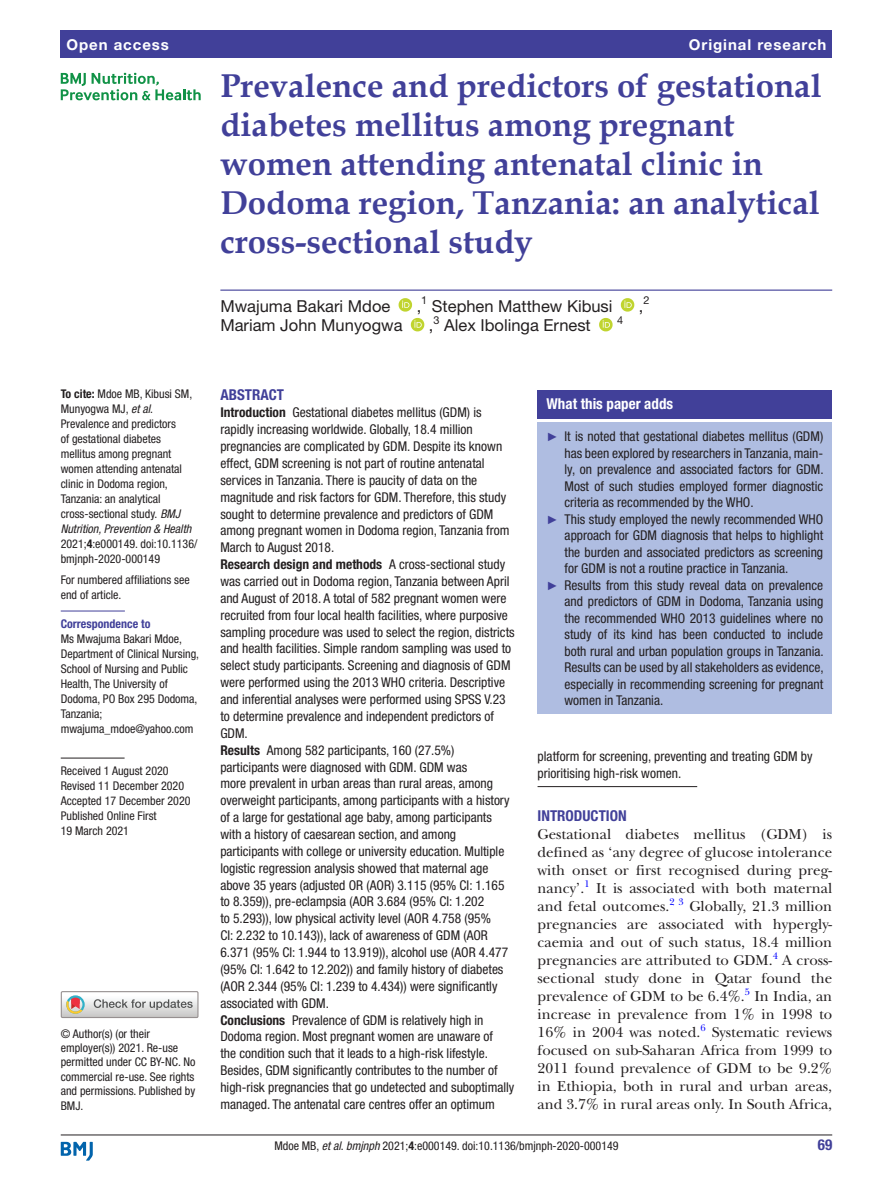
<style>
.page{position:relative;width:893px;height:1191px;background:#fff}
.page>*{position:absolute;margin:0;border:0;box-sizing:border-box;transform-origin:0 0}
.t1{font:700 33px/39px "Book Antiqua";color:#414099}
.t2{font:16.5px "Helvetica Neue LT Std";color:#231f20}
.t3{font:15px/18px "New Baskerville";color:#231f20;text-align:justify}
.t4{font:700 15px "Helvetica Neue LT Std";letter-spacing:.065em;color:#fff}
.t5{font:700 condensed 15px "Helvetica Neue LT Std";color:#414099}
.t6{font:700 condensed 15px "Helvetica Neue LT Std";color:#fff}
.t7{font:condensed 13.5px/16.8px "Helvetica Neue LT Std";color:#231f20}
.t8{font:condensed 12px/15px "Helvetica Neue LT Std";color:#231f20}
.t9{font:700 condensed 12px "Helvetica Neue LT Std";color:#414099}
.t10{font:10.95px "Helvetica Neue LT Std";color:#231f20}
.t11{font:9.9px "New Baskerville";color:#00f}
.s1{font-weight:700}
.s2{font-style:italic}
.s3{font-family:"Arial";font-stretch:normal;font-size:12px;color:#414099}
</style>
<div class="page">
<hr style="left:61px;top:1134px;width:771px;height:1px;background:#231f20">
<svg style="left:61px;top:1141px;width:32px;height:19px"></svg>
<div style="left:61px;top:31px;width:771px;height:27px;background:#414099"></div>
<hr style="left:220px;top:289px;width:612px;height:2px;background:#414099">
<svg style="left:399px;top:298px;width:13px;height:14px"></svg>
<svg style="left:621px;top:298px;width:13px;height:14px"></svg>
<svg style="left:411px;top:318px;width:13px;height:13px"></svg>
<svg style="left:599px;top:318px;width:14px;height:13px"></svg>
<hr style="left:61px;top:610px;width:64px;height:1px;background:#414099">
<hr style="left:61px;top:757px;width:64px;height:1px;background:#231f20">
<div style="left:61px;top:991px;width:138px;height:27px;border:1px solid #969090"></div>
<svg style="left:61px;top:991px;width:137px;height:26px"></svg>
<svg style="left:61px;top:73px;width:140px;height:27px"></svg>
<hr style="left:538px;top:786px;width:159px;height:1px;background:#231f20">
<div style="left:538px;top:390px;width:294px;height:28px;background:#414099"></div>
<div style="left:538px;top:422px;width:294px;height:292px;background:#afbde1"></div>
<p class="t4" style="left:66px;top:35px;width:104px">Open access</p>
<p class="t8" style="left:61px;top:386px;width:138px"><span class="s1">To cite:</span> Mdoe MB, Kibusi SM,<br>Munyogwa MJ, <span class="s2">et al</span>.<br>Prevalence and predictors<br>of gestational diabetes mellitus among pregnant women attending antenatal clinic in Dodoma region,<br>Tanzania: an analytical cross-sectional study. <span class="s2">BMJ<br>Nutrition, Prevention &amp; Health<br></span>2021;<span class="s1">4</span>:e000149. doi:10.1136/ bmjnph-2020-000149</p>
<p class="t8" style="left:61px;top:572px;width:130px">For numbered affiliations see end of article.</p>
<p class="t9" style="left:61px;top:616px;width:91px">Correspondence to</p>
<p class="t8" style="left:61px;top:631px;width:140px">Ms Mwajuma Bakari Mdoe,<br>Department of Clinical Nursing,<br>School of Nursing and Public<br>Health, The University of<br>Dodoma, PO Box 295 Dodoma,<br>Tanzania; mwajuma_mdoe@yahoo.com</p>
<p class="t8" style="left:61px;top:763px;width:131px">Received 1 August 2020<br>Revised 11 December 2020<br>Accepted 17 December 2020<br>Published Online First<br>19 March 2021</p>
<p class="t8" style="left:61px;top:1026px;width:136px;line-height:14.4px">© Author(s) (or their employer(s)) 2021. Re-use permitted under CC BY-NC. No commercial re-use. See rights and permissions. Published by<br>BMJ.</p>
<p class="t4" style="left:689px;top:35px;width:139px">Original research</p>
<h1 class="t1" style="left:220px;top:66px;width:603px">Prevalence and predictors of gestational diabetes mellitus among pregnant women attending antenatal clinic in Dodoma region, Tanzania: an analytical cross-sectional study</h1>
<p class="t2" style="left:220px;top:296px;width:171px">Mwajuma Bakari Mdoe</p>
<p class="t2" style="left:417px;top:296px;width:6px">,</p>
<p class="t10" style="left:421px;top:294px;width:8px">1</p>
<p class="t2" style="left:432px;top:296px;width:182px">Stephen Matthew Kibusi</p>
<p class="t2" style="left:639px;top:296px;width:6px">,</p>
<p class="t10" style="left:643px;top:294px;width:8px">2</p>
<p class="t10" style="left:433px;top:313px;width:8px">3</p>
<p class="t2" style="left:444px;top:316px;width:148px">Alex Ibolinga Ernest</p>
<p class="t10" style="left:617px;top:313px;width:8px">4</p>
<p class="t2" style="left:220px;top:316px;width:184px">Mariam John Munyogwa</p>
<p class="t2" style="left:429px;top:316px;width:6px">,</p>
<p class="t5" style="left:220px;top:386px;width:65px">ABSTRACT</p>
<p class="t7" style="left:220px;top:404px;width:296px"><span class="s1">Introduction</span> Gestational diabetes mellitus (GDM) is rapidly increasing worldwide. Globally, 18.4 million pregnancies are complicated by GDM. Despite its known effect, GDM screening is not part of routine antenatal services in Tanzania. There is paucity of data on the magnitude and risk factors for GDM. Therefore, this study sought to determine prevalence and predictors of GDM among pregnant women in Dodoma region, Tanzania from March to August 2018.<br><span class="s1">Research design and methods</span> A cross-sectional study was carried out in Dodoma region, Tanzania between April and August of 2018. A total of 582 pregnant women were recruited from four local health facilities, where purposive sampling procedure was used to select the region, districts and health facilities. Simple random sampling was used to select study participants. Screening and diagnosis of GDM were performed using the 2013 WHO criteria. Descriptive and inferential analyses were performed using SPSS V.23 to determine prevalence and independent predictors of GDM.<br><span class="s1">Results</span> Among 582 participants, 160 (27.5%) participants were diagnosed with GDM. GDM was<br>more prevalent in urban areas than rural areas, among overweight participants, among participants with a history of a large for gestational age baby, among participants with a history of caesarean section, and among participants with college or university education. Multiple logistic regression analysis showed that maternal age above 35 years (adjusted OR (AOR) 3.115 (95% CI: 1.165 to 8.359)), pre-eclampsia (AOR 3.684 (95% CI: 1.202<br>to 5.293)), low physical activity level (AOR 4.758 (95%<br>CI: 2.232 to 10.143)), lack of awareness of GDM (AOR 6.371 (95% CI: 1.944 to 13.919)), alcohol use (AOR 4.477 (95% CI: 1.642 to 12.202)) and family history of diabetes (AOR 2.344 (95% CI: 1.239 to 4.434)) were significantly associated with GDM.<br><span class="s1">Conclusions</span> Prevalence of GDM is relatively high in Dodoma region. Most pregnant women are unaware of<br>the condition such that it leads to a high-risk lifestyle.<br>Besides, GDM significantly contributes to the number of high-risk pregnancies that go undetected and suboptimally managed. The antenatal care centres offer an optimum</p>
<p class="t6" style="left:547px;top:395px;width:128px">What this paper adds</p>
<p class="t7" style="left:547px;top:428px;width:278px"><span class="s3">►</span> It is noted that gestational diabetes mellitus (GDM)</p>
<p class="t7" style="left:565px;top:444px;width:260px">has been explored by researchers in Tanzania, main-</p>
<p class="t7" style="left:565px;top:461px;width:261px">ly, on prevalence and associated factors for GDM.</p>
<p class="t7" style="left:565px;top:477px;width:260px">Most of such studies employed former diagnostic</p>
<p class="t7" style="left:565px;top:494px;width:191px">criteria as recommended by the WHO.</p>
<p class="t7" style="left:547px;top:510px;width:278px"><span class="s3">►</span> This study employed the newly recommended WHO</p>
<p class="t7" style="left:565px;top:527px;width:260px">approach for GDM diagnosis that helps to highlight</p>
<p class="t7" style="left:565px;top:543px;width:260px">the burden and associated predictors as screening</p>
<p class="t7" style="left:565px;top:560px;width:225px">for GDM is not a routine practice in Tanzania.</p>
<p class="t7" style="left:547px;top:576px;width:278px"><span class="s3">►</span> Results from this study reveal data on prevalence</p>
<p class="t7" style="left:565px;top:593px;width:260px">and predictors of GDM in Dodoma, Tanzania using</p>
<p class="t7" style="left:565px;top:609px;width:260px">the recommended WHO 2013 guidelines where no</p>
<p class="t7" style="left:565px;top:626px;width:260px">study of its kind has been conducted to include</p>
<p class="t7" style="left:565px;top:642px;width:261px">both rural and urban population groups in Tanzania.</p>
<p class="t7" style="left:565px;top:659px;width:261px">Results can be used by all stakeholders as evidence,</p>
<p class="t7" style="left:565px;top:675px;width:260px">especially in recommending screening for pregnant</p>
<p class="t7" style="left:565px;top:692px;width:100px">women in Tanzania.</p>
<p class="t7" style="left:538px;top:748px;width:277px">platform for screening, preventing and treating GDM by prioritising high-risk women.</p>
<p class="t5" style="left:538px;top:807px;width:91px">INTRODUCTION</p>
<p class="t3" style="left:538px;top:825px;width:296px">Gestational diabetes mellitus (GDM) is defined as ‘any degree of glucose intolerance with onset or first recognised during preg&shy;nancy’.</p>
<p class="t11" style="left:584px;top:877px;width:7px">1</p>
<p class="t3" style="left:538px;top:879px;width:296px;text-indent:59px">It is associated with both maternal and fetal outcomes.</p>
<p class="t11" style="left:669px;top:895px;width:16px">2 3</p>
<p class="t3" style="left:538px;top:897px;width:296px;text-indent:152px">Globally, 21.3 million pregnancies are associated with hypergly&shy;caemia and out of such status, 18.4 million pregnancies are attributed to GDM.</p>
<p class="t11" style="left:773px;top:949px;width:7px">4</p>
<p class="t3" style="left:538px;top:951px;width:296px;text-indent:245px">A cross&shy;sectional study done in Qatar found the prevalence of GDM to be 6.4%.</p>
<p class="t11" style="left:745px;top:985px;width:7px">5</p>
<p class="t3" style="left:538px;top:987px;width:296px;text-indent:217px">In India, an increase in prevalence from 1% in 1998 to 16% in 2004 was noted.</p>
<p class="t11" style="left:700px;top:1021px;width:7px">6</p>
<p class="t3" style="left:538px;top:1023px;width:296px;text-indent:174px">Systematic reviews focused on sub-Saharan Africa from 1999 to 2011 found prevalence of GDM to be 9.2% in Ethiopia, both in rural and urban areas, and 3.7% in rural areas only. In South Africa,</p>
<p class="t8" style="left:274px;top:1137px;width:346px">Mdoe MB, <span class="s2">et al</span>. <span class="s2">bmjnph</span> 2021;<span class="s1">4</span>:e000149. doi:10.1136/bmjnph-2020-000149</p>
<p class="t5" style="left:818px;top:1135px;width:16px">69</p>
</div>
